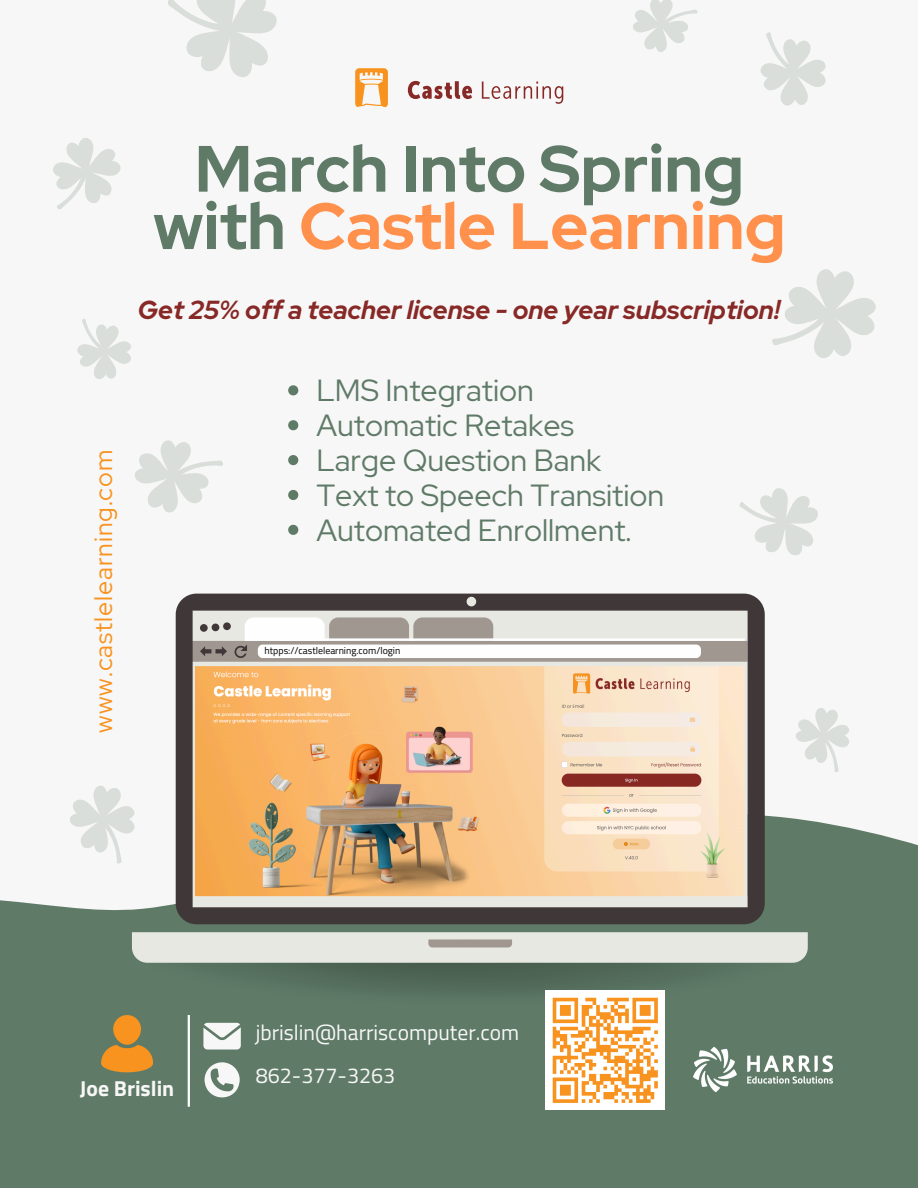
<style>
.page{position:relative;width:918px;height:1188px;background:#f8f7f7}
.page>*{position:absolute;margin:0;border:0;box-sizing:border-box;transform-origin:0 0}
.t1{font:700 65.25px/57.3px "Red Hat Display";color:#5f7b68;text-align:center}
.t2{font:30.45px "Red Hat Display";color:#5f7b68}
.t3{font:italic 700 25.95px "Red Hat Display";color:#872926}
.t4{font:24.9px "Red Hat Display";letter-spacing:.035em;color:#f7931e}
.t5{font:21.6px "Titillium Web";color:#f8f7f7}
.t6{font:700 21.6px "Titillium Web";color:#f8f7f7}
.t7{font:9.9px "Titillium Web";color:#000}
.s1{color:#ff914d}
</style>
<div class="page">
<svg style="left:53px;top:138px;width:68px;height:72px"></svg>
<svg style="left:168px;top:0;width:109px;height:77px"></svg>
<svg style="left:760px;top:32px;width:66px;height:74px"></svg>
<svg style="left:77px;top:318px;width:54px;height:61px"></svg>
<svg style="left:633px;top:0;width:65px;height:52px"></svg>
<svg style="left:772px;top:269px;width:104px;height:89px"></svg>
<div style="left:0;top:831px;width:918px;height:357px;background:#5f7b68"></div>
<svg style="left:739px;top:488px;width:79px;height:68px"></svg>
<svg style="left:135px;top:440px;width:88px;height:73px"></svg>
<svg style="left:408px;top:81px;width:64px;height:18px"></svg>
<svg style="left:482px;top:82px;width:81px;height:22px"></svg>
<svg style="left:355px;top:68px;width:33px;height:39px"></svg>
<svg style="left:176px;top:594px;width:589px;height:106px"></svg>
<div style="left:467px;top:597px;width:9px;height:9px;background:#e8e8e3;border-radius:50%"></div>
<svg style="left:288px;top:385px;width:10px;height:10px"></svg>
<svg style="left:288px;top:420px;width:10px;height:10px"></svg>
<svg style="left:288px;top:455px;width:10px;height:10px"></svg>
<svg style="left:288px;top:490px;width:10px;height:10px"></svg>
<svg style="left:288px;top:525px;width:10px;height:10px"></svg>
<hr style="left:188px;top:1015px;width:2px;height:92px;background:#fff">
<div style="left:545px;top:990px;width:120px;height:120px;background:#fff"></div>
<svg style="left:62px;top:700px;width:804px;height:405px;background:#b0a88f"></svg>
<p class="t1" style="left:153px;top:140px;width:634px">March Into Spring with <span class="s1">Castle Learning</span></p>
<p class="t3" style="left:138px;top:292px;width:644px">Get 25% off a teacher license - one year subscription!</p>
<p class="t4" style="left:87px;top:733px;width:284px;rotate:-90deg">www.castlelearning.com</p>
<p class="t2" style="left:316px;top:370px;width:219px">LMS Integration</p>
<h1 class="t2" style="left:316px;top:405px;width:259px">Automatic Retakes</h1>
<p class="t2" style="left:316px;top:440px;width:286px">Large Question Bank</p>
<h3 class="t2" style="left:316px;top:475px;width:349px">Text to Speech Transition</h3>
<p class="t2" style="left:316px;top:510px;width:317px">Automated Enrollment.</p>
<p class="t7" style="left:265px;top:643px;width:137px">htpps://castlelearning.com/login</p>
<p class="t6" style="left:80px;top:1072px;width:96px">Joe Brislin</p>
<p class="t5" style="left:256px;top:1015px;width:265px">jbrislin@harriscomputer.com</p>
<p class="t5" style="left:256px;top:1059px;width:141px">862-377-3263</p>
</div>
